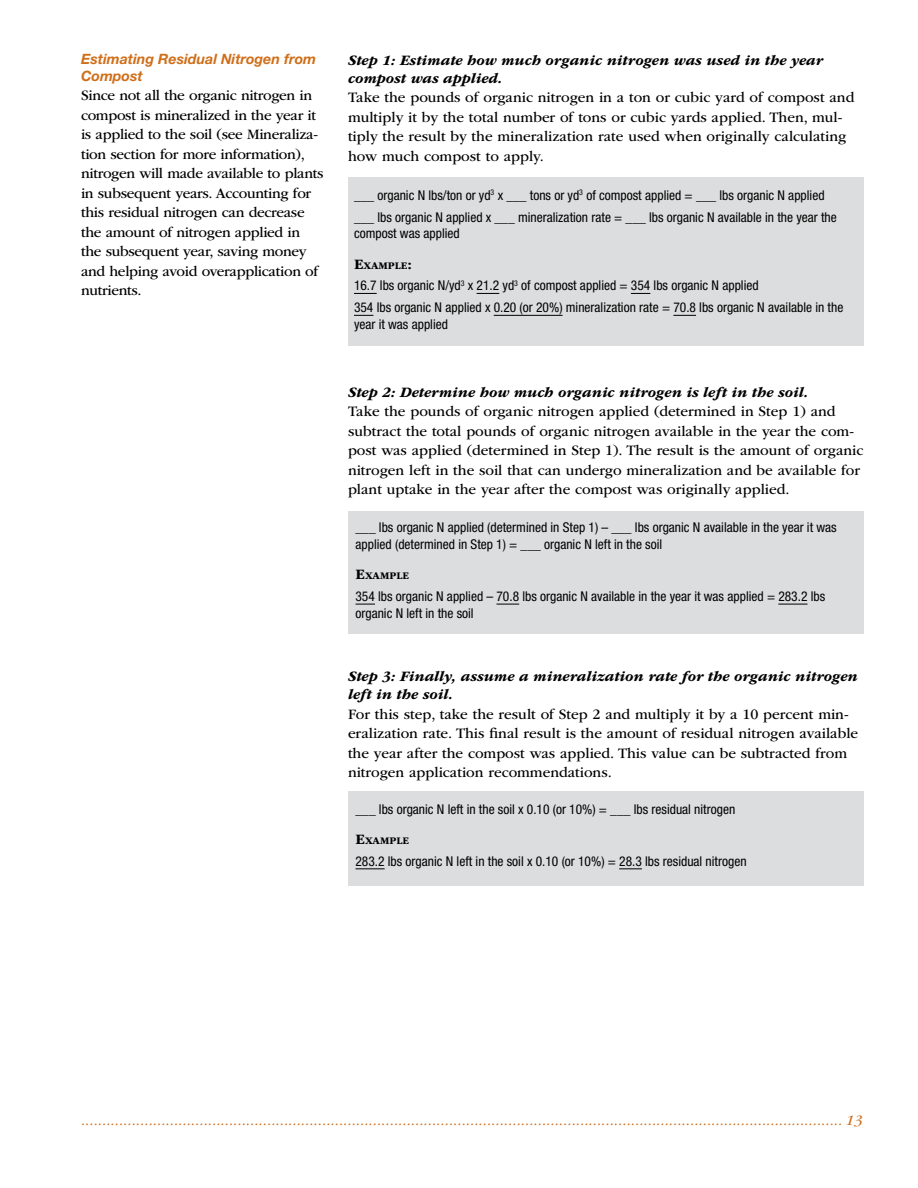
<style>
.page{position:relative;width:918px;height:1188px;background:#fff}
.page>*{position:absolute;margin:0;border:0;box-sizing:border-box;transform-origin:0 0}
.t1{font:15px/19.5px "ITC Garamond Std";color:#000}
.t2{font:15px/19.5px "ITC Garamond Std";letter-spacing:-.02em;color:#000}
.t3{font:italic 700 15px/18px "ITC Garamond Std";color:#000}
.t4{font:italic 15px "ITC Garamond Std";color:#d06f1a}
.t5{font:italic 700 14.25px/16.5px "Helvetica Neue LT Std";color:#d06f1a}
.t6{font:condensed 13.5px/21.9px "Helvetica Neue LT Std";color:#000}
.t7{font:700 10.5px "ITC Garamond Std";color:#000}
.s1{font-size:15px}
</style>
<div class="page">
<div style="left:348px;top:791px;width:516px;height:95px;background:#dcddde"></div>
<div style="left:348px;top:177px;width:516px;height:169px;background:#dcddde"></div>
<svg style="left:354px;top:293px;width:23px;height:1px"></svg>
<svg style="left:477px;top:293px;width:22px;height:1px"></svg>
<svg style="left:631px;top:293px;width:19px;height:1px"></svg>
<svg style="left:354px;top:315px;width:19px;height:1px"></svg>
<hr style="left:494px;top:315px;width:69px;height:1px;background:#000">
<svg style="left:673px;top:315px;width:23px;height:1px"></svg>
<div style="left:348px;top:511px;width:516px;height:123px;background:#dcddde"></div>
<svg style="left:356px;top:604px;width:19px;height:1px"></svg>
<svg style="left:497px;top:604px;width:22px;height:1px"></svg>
<svg style="left:778px;top:604px;width:29px;height:1px"></svg>
<svg style="left:356px;top:868px;width:29px;height:1px"></svg>
<svg style="left:619px;top:868px;width:23px;height:1px"></svg>
<p class="t5" style="left:81px;top:51px;width:237px">Estimating Residual Nitrogen from<br>Compost</p>
<p class="t2" style="left:81px;top:86px;width:244px">Since not all the organic nitrogen in compost is mineralized in the year it is applied to the soil (see Mineraliza&shy;tion section for more information), nitrogen will made available to plants in subsequent years. Accounting for this residual nitrogen can decrease the amount of nitrogen applied in the subsequent year, saving money and helping avoid overapplication of nutrients.</p>
<p class="t3" style="left:348px;top:51px;width:477px">Step 1: Estimate how much organic nitrogen was used in the year compost was applied.</p>
<p class="t1" style="left:348px;top:88px;width:508px">Take the pounds of organic nitrogen in a ton or cubic yard of compost and multiply it by the total number of tons or cubic yards applied. Then, mul&shy;tiply the result by the mineralization rate used when originally calculating how much compost to apply.</p>
<p class="t6" style="left:354px;top:184px;width:484px">___ organic N lbs/ton or yd<sup>3</sup> x ___ tons or yd<sup>3</sup> of compost applied = ___ lbs organic N applied ___ lbs organic N applied x ___ mineralization rate = ___ lbs organic N available in the year the</p>
<p class="t6" style="left:354px;top:222px;width:107px">compost was applied</p>
<p class="t7" style="left:354px;top:259px;width:60px"><span class="s1">E</span>XAMPLE<span class="s1">:</span></p>
<p class="t6" style="left:354px;top:275px;width:491px">16.7 lbs organic N/yd<sup>3</sup> x 21.2 yd<sup>3</sup> of compost applied = 354 lbs organic N applied<br>354 lbs organic N applied x 0.20 (or 20%) mineralization rate = 70.8 lbs organic N available in the</p>
<p class="t6" style="left:354px;top:313px;width:96px">year it was applied</p>
<p class="t3" style="left:348px;top:383px;width:462px">Step 2: Determine how much organic nitrogen is left in the soil.</p>
<p class="t1" style="left:348px;top:402px;width:517px">Take the pounds of organic nitrogen applied (determined in Step 1) and subtract the total pounds of organic nitrogen available in the year the com&shy;post was applied (determined in Step 1). The result is the amount of organic nitrogen left in the soil that can undergo mineralization and be available for plant uptake in the year after the compost was originally applied.</p>
<p class="t6" style="left:356px;top:519px;width:483px;line-height:16.5px">___ lbs organic N applied (determined in Step 1) – ___ lbs organic N available in the year it was applied (determined in Step 1) = ___ organic N left in the soil</p>
<p class="t7" style="left:356px;top:570px;width:54px"><span class="s1">E</span>XAMPLE</p>
<p class="t6" style="left:356px;top:588px;width:471px;line-height:16.5px">354 lbs organic N applied – 70.8 lbs organic N available in the year it was applied = 283.2 lbs organic N left in the soil</p>
<p class="t3" style="left:348px;top:667px;width:511px">Step 3: Finally, assume a mineralization rate for the organic nitrogen left in the soil.</p>
<p class="t1" style="left:348px;top:704px;width:512px">For this step, take the result of Step 2 and multiply it by a 10 percent min&shy;eralization rate. This final result is the amount of residual nitrogen available the year after the compost was applied. This value can be subtracted from nitrogen application recommendations.</p>
<p class="t6" style="left:356px;top:798px;width:381px">___ lbs organic N left in the soil x 0.10 (or 10%) = ___ lbs residual nitrogen</p>
<p class="t7" style="left:356px;top:835px;width:54px"><span class="s1">E</span>XAMPLE</p>
<p class="t6" style="left:356px;top:850px;width:393px">283.2 lbs organic N left in the soil x 0.10 (or 10%) = 28.3 lbs residual nitrogen</p>
<p class="t4" style="left:81px;top:1112px;width:783px">.................................................................................................................................................................................... 13</p>
</div>
